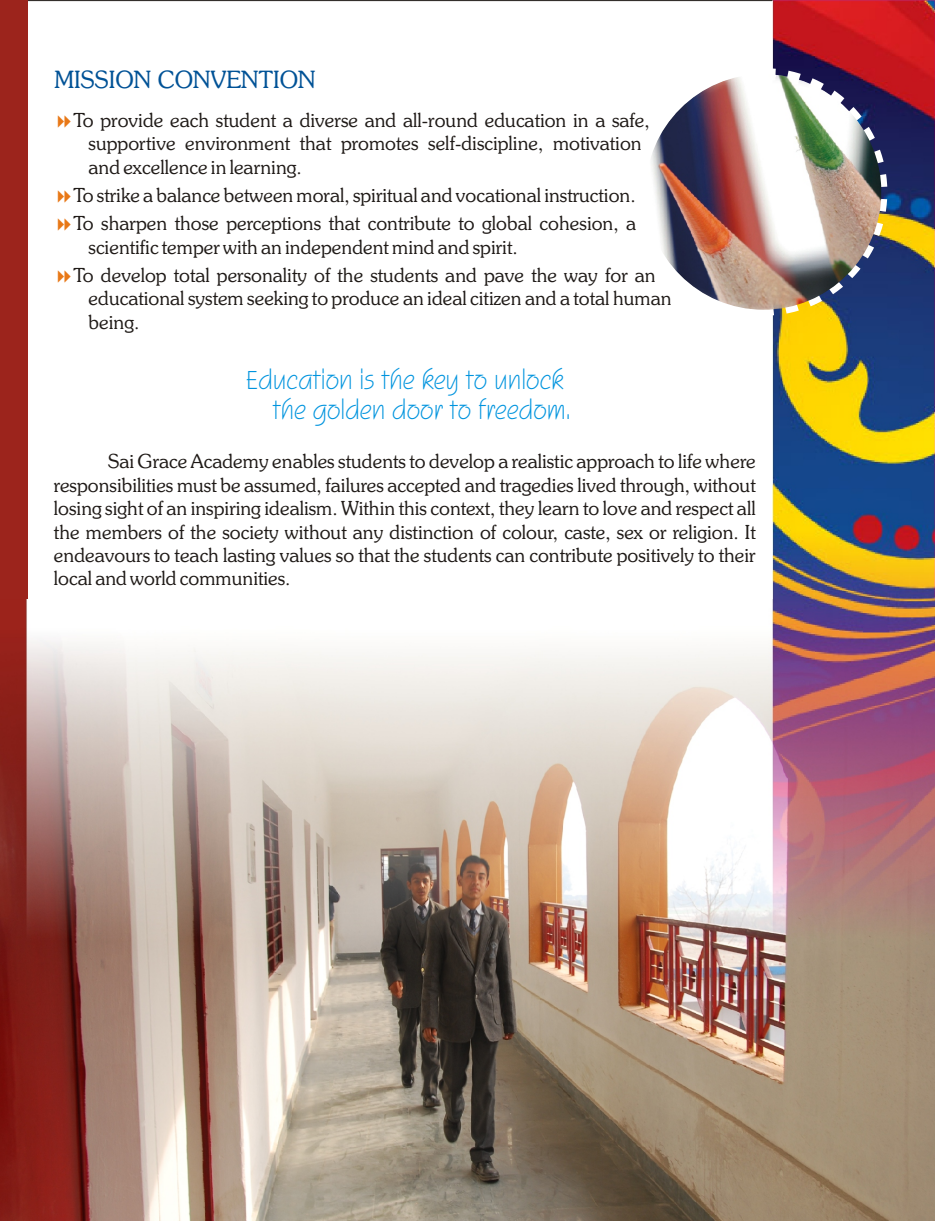
<style>
.page{position:relative;width:935px;height:1221px;background:#fff}
.page>*{position:absolute;margin:0;border:0;box-sizing:border-box;transform-origin:0 0}
.t1{font:27px/30px "Squire D";color:#0094de;text-align:right}
.t2{font:24px "Souvenir Lt BT";color:#005296}
.t3{font:19.5px/23.5px "Souvenir Lt BT";color:#1f1a17}
</style>
<div class="page">
<img style="left:772px;top:1px;width:162px;height:598px">
<div style="left:0;top:1px;width:27px;height:1220px;background:#9c241c"></div>
<svg style="left:772px;top:68px;width:3px;height:7px"></svg>
<svg style="left:786px;top:71px;width:14px;height:9px"></svg>
<svg style="left:807px;top:78px;width:67px;height:66px"></svg>
<svg style="left:873px;top:150px;width:10px;height:15px"></svg>
<svg style="left:880px;top:174px;width:7px;height:13px"></svg>
<svg style="left:879px;top:199px;width:8px;height:13px"></svg>
<svg style="left:873px;top:221px;width:10px;height:15px"></svg>
<svg style="left:806px;top:242px;width:68px;height:64px"></svg>
<svg style="left:784px;top:305px;width:14px;height:9px"></svg>
<svg style="left:772px;top:310px;width:2px;height:6px"></svg>
<img style="left:645px;top:74px;width:236px;height:236px;border-radius:50%">
<img style="left:0;top:599px;width:934px;height:622px">
<p class="t2" style="left:55px;top:70px;width:263px">MISSION CONVENTION</p>
<p class="t3" style="left:89px;top:110px;width:563px;text-indent:-15px">To provide each student a diverse and all-round education in a safe, supportive environment that promotes self-discipline, motivation and excellence in learning.</p>
<p class="t3" style="left:74px;top:183px;width:564px;line-height:28.2px">To strike a balance between moral, spiritual and vocational instruction.<br>To sharpen those perceptions that contribute to global cohesion, a</p>
<p class="t3" style="left:74px;top:234px;width:583px;line-height:28.2px;text-indent:15px">scientific temper with an independent mind and spirit.<br>To develop total personality of the students and pave the way for an</p>
<p class="t3" style="left:89px;top:288px;width:584px">educational system seeking to produce an ideal citizen and a total human being.</p>
<h1 class="t1" style="left:246px;top:367px;width:326px">Education is the key to unlock the golden door to freedom.</h1>
<p class="t3" style="left:54px;top:451px;width:703px;text-align:justify;text-indent:54px">Sai Grace Academy enables students to develop a realistic approach to life where responsibilities must be assumed, failures accepted and tragedies lived through, without losing sight of an inspiring idealism. Within this context, they learn to love and respect all the members of the society without any distinction of colour, caste, sex or religion. It endeavours to teach lasting values so that the students can contribute positively to their local and world communities.</p>
</div>
